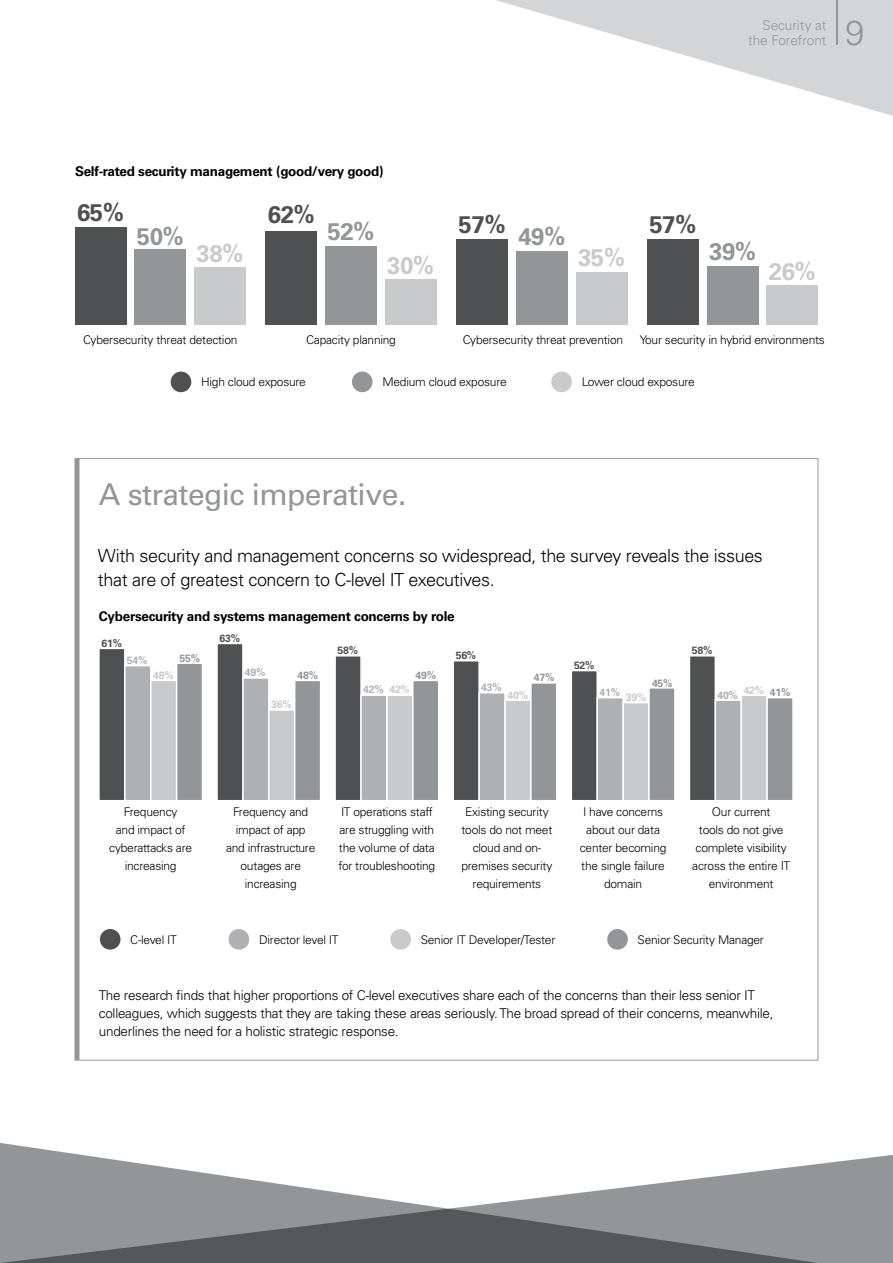
<style>
.page{position:relative;width:893px;height:1263px;background:#fff}
.page>*{position:absolute;margin:0;border:0;box-sizing:border-box;transform-origin:0 0}
.t1{font:300 34.5px "Univers LT Std";color:#939699}
.t2{font:30px "Univers LT Std";letter-spacing:-.02em;color:#939699}
.t3{font:700 24px "Univers LT Std";letter-spacing:-.02em;color:#4e5052}
.t4{font:700 24px "Univers LT Std";letter-spacing:-.02em;color:#939699}
.t5{font:700 24px "Univers LT Std";letter-spacing:-.02em;color:#c9cacc}
.t6{font:300 18px/24px "Univers LT Std";letter-spacing:-.02em;color:#000}
.t7{font:300 13.5px/18px "Univers LT Std";letter-spacing:-.02em;color:#000}
.t8{font:700 13.5px "Univers LT Std";letter-spacing:-.02em;color:#000}
.t9{font:300 13.5px/15px "Univers LT Std";color:#939699;text-align:right}
.t10{font:300 12px/18px "Univers LT Std";letter-spacing:-.02em;color:#000;text-align:center}
.t11{font:700 10.5px "Univers LT Std";letter-spacing:-.02em;color:#4e5052}
.t12{font:700 10.5px "Univers LT Std";letter-spacing:-.02em;color:#aeb0b3}
.t13{font:700 10.5px "Univers LT Std";letter-spacing:-.02em;color:#c9cacc}
.t14{font:700 10.5px "Univers LT Std";letter-spacing:-.02em;color:#939699}
</style>
<div class="page">
<svg style="left:0;top:1143px;width:82px;height:12px"></svg>
<svg style="left:0;top:1155px;width:893px;height:108px;fill:#939699"></svg>
<div style="left:75px;top:227px;width:51px;height:98px;background:#4e5052"></div>
<div style="left:135px;top:250px;width:51px;height:75px;background:#939699"></div>
<div style="left:195px;top:268px;width:51px;height:57px;background:#c9cacc"></div>
<div style="left:266px;top:232px;width:51px;height:93px;background:#4e5052"></div>
<div style="left:326px;top:247px;width:51px;height:78px;background:#939699"></div>
<div style="left:385px;top:280px;width:51px;height:45px;background:#c9cacc"></div>
<div style="left:457px;top:239px;width:51px;height:86px;background:#4e5052"></div>
<div style="left:516px;top:251px;width:51px;height:74px;background:#939699"></div>
<div style="left:576px;top:272px;width:51px;height:53px;background:#c9cacc"></div>
<div style="left:647px;top:239px;width:51px;height:86px;background:#4e5052"></div>
<div style="left:707px;top:266px;width:51px;height:59px;background:#939699"></div>
<div style="left:767px;top:286px;width:51px;height:39px;background:#c9cacc"></div>
<div style="left:171px;top:372px;width:20px;height:20px;background:#4e5052;border-radius:50%"></div>
<div style="left:352px;top:372px;width:21px;height:20px;background:#939699;border-radius:50%"></div>
<div style="left:551px;top:372px;width:21px;height:20px;background:#c9cacc;border-radius:50%"></div>
<div style="left:75px;top:459px;width:5px;height:601px;background:#939699"></div>
<div style="left:98px;top:648px;width:28px;height:153px;background:#4e5052;border:2px solid #fff"></div>
<div style="left:124px;top:665px;width:28px;height:136px;background:#aeb0b3;border:2px solid #fff"></div>
<div style="left:150px;top:680px;width:27px;height:121px;background:#c9cacc;border:2px solid #fff"></div>
<div style="left:176px;top:662px;width:27px;height:139px;background:#939699;border:2px solid #fff"></div>
<div style="left:216px;top:643px;width:28px;height:158px;background:#4e5052;border:2px solid #fff"></div>
<div style="left:242px;top:677px;width:28px;height:124px;background:#aeb0b3;border:2px solid #fff"></div>
<div style="left:268px;top:709px;width:28px;height:92px;background:#c9cacc;border:2px solid #fff"></div>
<div style="left:294px;top:680px;width:27px;height:121px;background:#939699;border:2px solid #fff"></div>
<div style="left:334px;top:655px;width:28px;height:146px;background:#4e5052;border:2px solid #fff"></div>
<div style="left:360px;top:694px;width:28px;height:107px;background:#aeb0b3;border:2px solid #fff"></div>
<div style="left:386px;top:694px;width:28px;height:107px;background:#c9cacc;border:2px solid #fff"></div>
<div style="left:412px;top:680px;width:27px;height:121px;background:#939699;border:2px solid #fff"></div>
<div style="left:452px;top:660px;width:28px;height:141px;background:#4e5052;border:2px solid #fff"></div>
<div style="left:478px;top:692px;width:28px;height:109px;background:#aeb0b3;border:2px solid #fff"></div>
<div style="left:504px;top:699px;width:28px;height:102px;background:#c9cacc;border:2px solid #fff"></div>
<div style="left:530px;top:682px;width:28px;height:119px;background:#939699;border:2px solid #fff"></div>
<div style="left:571px;top:670px;width:27px;height:131px;background:#4e5052;border:2px solid #fff"></div>
<div style="left:596px;top:697px;width:28px;height:104px;background:#aeb0b3;border:2px solid #fff"></div>
<div style="left:622px;top:702px;width:28px;height:99px;background:#c9cacc;border:2px solid #fff"></div>
<div style="left:648px;top:687px;width:28px;height:114px;background:#939699;border:2px solid #fff"></div>
<div style="left:689px;top:655px;width:27px;height:146px;background:#4e5052;border:2px solid #fff"></div>
<div style="left:715px;top:699px;width:27px;height:102px;background:#aeb0b3;border:2px solid #fff"></div>
<div style="left:740px;top:694px;width:28px;height:107px;background:#c9cacc;border:2px solid #fff"></div>
<div style="left:766px;top:697px;width:28px;height:104px;background:#939699;border:2px solid #fff"></div>
<div style="left:100px;top:929px;width:20px;height:21px;background:#4e5052;border-radius:50%"></div>
<div style="left:229px;top:929px;width:20px;height:21px;background:#aeb0b3;border-radius:50%"></div>
<div style="left:390px;top:929px;width:21px;height:21px;background:#c9cacc;border-radius:50%"></div>
<div style="left:607px;top:929px;width:21px;height:21px;background:#939699;border-radius:50%"></div>
<svg style="left:496px;top:0;width:397px;height:116px"></svg>
<hr style="left:836px;top:0;width:1px;height:45px;background:#939699">
<p class="t9" style="left:748px;top:18px;width:80px">Security at the Forefront</p>
<h1 class="t1" style="left:845px;top:12px;width:21px">9</h1>
<p class="t8" style="left:75px;top:163px;width:310px">Self-rated security management (good/very good)</p>
<h3 class="t3" style="left:77px;top:198px;width:49px">65%</h3>
<h3 class="t4" style="left:137px;top:222px;width:49px">50%</h3>
<h3 class="t5" style="left:196px;top:240px;width:49px">38%</h3>
<h3 class="t3" style="left:268px;top:201px;width:49px">62%</h3>
<h3 class="t4" style="left:328px;top:218px;width:49px">52%</h3>
<h3 class="t5" style="left:387px;top:251px;width:49px">30%</h3>
<p class="t10" style="left:83px;top:331px;width:156px">Cybersecurity threat detection</p>
<p class="t10" style="left:306px;top:331px;width:91px">Capacity planning</p>
<h3 class="t3" style="left:459px;top:210px;width:49px">57%</h3>
<h3 class="t4" style="left:518px;top:222px;width:49px">49%</h3>
<h3 class="t5" style="left:578px;top:244px;width:49px">35%</h3>
<h3 class="t3" style="left:649px;top:210px;width:49px">57%</h3>
<h3 class="t4" style="left:709px;top:237px;width:49px">39%</h3>
<h3 class="t5" style="left:769px;top:258px;width:49px">26%</h3>
<p class="t10" style="left:463px;top:331px;width:162px">Cybersecurity threat prevention</p>
<p class="t10" style="left:640px;top:331px;width:187px">Your security in hybrid environments</p>
<p class="t10" style="left:201px;top:373px;width:106px">High cloud exposure</p>
<p class="t10" style="left:382px;top:373px;width:126px">Medium cloud exposure</p>
<p class="t10" style="left:582px;top:373px;width:115px">Lower cloud exposure</p>
<h2 class="t2" style="left:99px;top:477px;width:309px">A strategic imperative.</h2>
<h3 class="t6" style="left:98px;top:544px;width:667px">With security and management concerns so widespread, the survey reveals the issues that are of greatest concern to C-level IT executives.</h3>
<p class="t8" style="left:99px;top:608px;width:357px">Cybersecurity and systems management concerns by role</p>
<p class="t11" style="left:101px;top:637px;width:22px">61%</p>
<p class="t12" style="left:127px;top:654px;width:22px">54%</p>
<p class="t14" style="left:179px;top:652px;width:22px">55%</p>
<p class="t13" style="left:153px;top:669px;width:22px">48%</p>
<p class="t11" style="left:219px;top:632px;width:22px">63%</p>
<p class="t11" style="left:338px;top:644px;width:22px">58%</p>
<p class="t11" style="left:692px;top:644px;width:22px">58%</p>
<p class="t11" style="left:456px;top:649px;width:22px">56%</p>
<p class="t11" style="left:574px;top:659px;width:22px">52%</p>
<p class="t12" style="left:245px;top:666px;width:22px">49%</p>
<p class="t14" style="left:298px;top:669px;width:22px">48%</p>
<p class="t14" style="left:416px;top:669px;width:22px">49%</p>
<p class="t14" style="left:534px;top:671px;width:22px">47%</p>
<p class="t14" style="left:652px;top:677px;width:22px">45%</p>
<p class="t12" style="left:363px;top:683px;width:22px">42%</p>
<p class="t12" style="left:481px;top:681px;width:22px">43%</p>
<p class="t13" style="left:389px;top:683px;width:22px">42%</p>
<p class="t13" style="left:744px;top:684px;width:22px">42%</p>
<p class="t12" style="left:599px;top:686px;width:22px">41%</p>
<p class="t12" style="left:717px;top:689px;width:22px">40%</p>
<p class="t14" style="left:770px;top:686px;width:22px">41%</p>
<p class="t13" style="left:507px;top:689px;width:22px">40%</p>
<p class="t13" style="left:626px;top:691px;width:22px">39%</p>
<p class="t13" style="left:271px;top:698px;width:22px">36%</p>
<p class="t10" style="left:226px;top:803px;width:91px">Frequency and impact of app and infrastructure outages are increasing</p>
<p class="t10" style="left:461px;top:803px;width:93px">Existing security tools do not meet cloud and on&shy;premises security requirements</p>
<p class="t10" style="left:580px;top:803px;width:88px">I have concerns about our data center becoming the single failure domain</p>
<p class="t10" style="left:692px;top:803px;width:99px">Our current<br>tools do not give complete visibility across the entire IT environment</p>
<p class="t10" style="left:109px;top:803px;width:84px">Frequency<br>and impact of cyberattacks are increasing</p>
<p class="t10" style="left:338px;top:803px;width:98px;text-align:left">IT operations staff are struggling with the volume of data for troubleshooting</p>
<p class="t10" style="left:130px;top:930px;width:48px">C-level IT</p>
<p class="t10" style="left:259px;top:930px;width:81px">Director level IT</p>
<p class="t10" style="left:421px;top:930px;width:136px">Senior IT Developer/Tester</p>
<p class="t10" style="left:638px;top:930px;width:128px">Senior Security Manager</p>
<p class="t7" style="left:99px;top:986px;width:676px">The research finds that higher proportions of C-level executives share each of the concerns than their less senior IT colleagues, which suggests that they are taking these areas seriously. The broad spread of their concerns, meanwhile, underlines the need for a holistic strategic response.</p>
</div>
